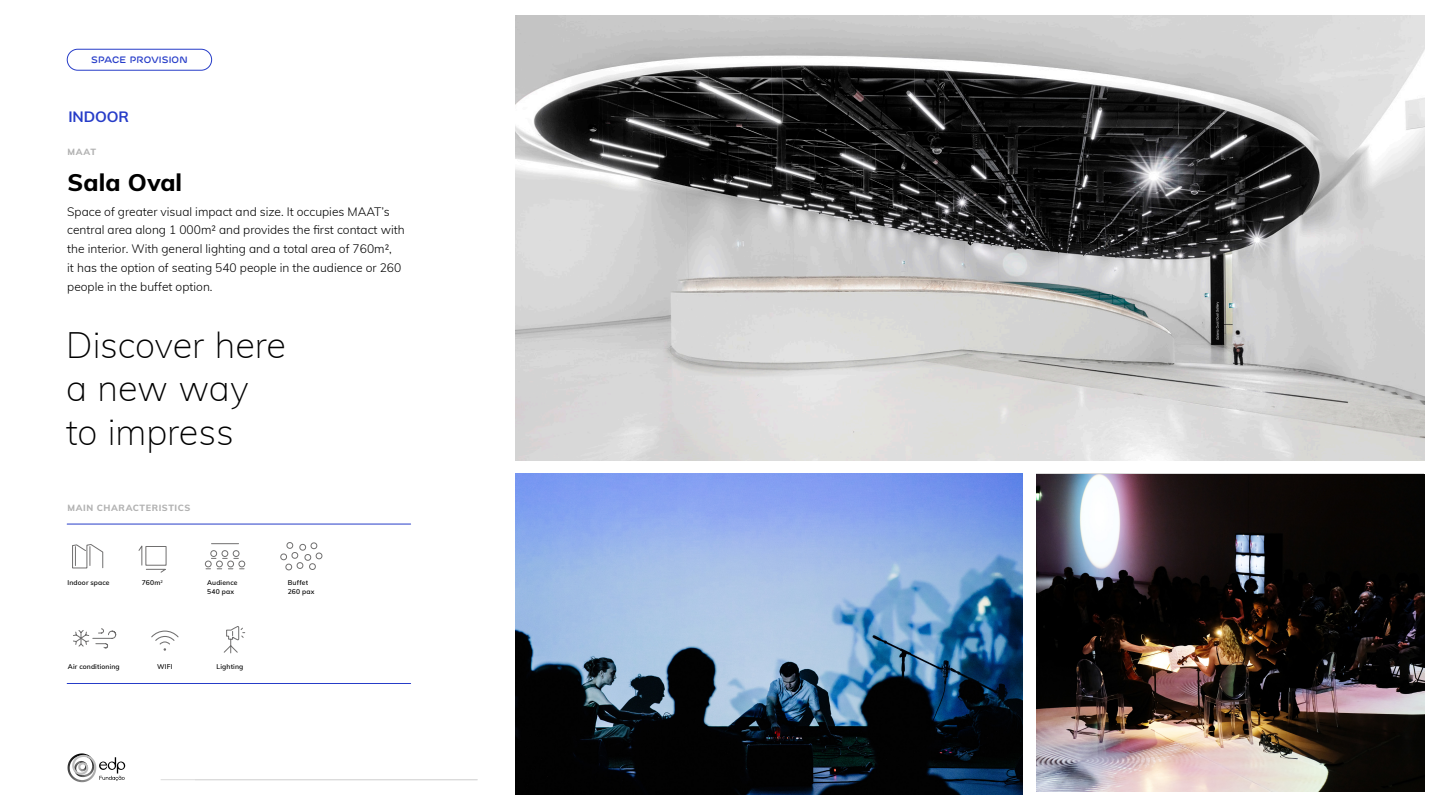
<style>
.page{position:relative;width:1440px;height:810px;background:#fff}
.page>*{position:absolute;margin:0;border:0;box-sizing:border-box;transform-origin:0 0}
.Titulo_Niv3{font:200 36px/43.5px "Muli";letter-spacing:-.005em;color:#000}
.Titulo_Niv2{font:800 24px "Muli";letter-spacing:.005em;color:#000}
.t1{font:700 15px "Muli";letter-spacing:-.005em;color:#263cc8}
.Texto{font:300 12px/18.8px "Muli";color:#000}
.t2{font:500 9.3px "EDP Preon";letter-spacing:.015em;color:#263cc8}
.Titulo_Niv4{font:800 9px "Muli";letter-spacing:.065em;color:#b2b2b2}
.Características{font:600 6.75px/8.2px "Muli";letter-spacing:.02em;color:#000}
.Título{font:600 6.75px "Muli";letter-spacing:.02em;color:#000}
</style>
<div class="page">
<hr style="left:67px;top:524px;width:343px;height:1px;background:#263cc8">
<img style="left:515px;top:16px;width:908px;height:444px">
<svg style="left:138px;top:545px;width:29px;height:28px"></svg>
<svg style="left:72px;top:544px;width:31px;height:25px"></svg>
<svg style="left:205px;top:543px;width:40px;height:27px"></svg>
<hr style="left:67px;top:683px;width:343px;height:1px;background:#263cc8">
<svg style="left:280px;top:542px;width:43px;height:29px"></svg>
<svg style="left:73px;top:628px;width:43px;height:21px"></svg>
<svg style="left:223px;top:626px;width:22px;height:28px"></svg>
<svg style="left:151px;top:631px;width:28px;height:20px"></svg>
<img style="left:1036px;top:474px;width:387px;height:318px">
<div style="left:67px;top:49px;width:145px;height:22px;border:1px solid #263cc8;border-radius:10px"></div>
<hr style="left:161px;top:779px;width:316px;height:1px;background:#dadada">
<svg style="left:99px;top:757px;width:26px;height:24px"></svg>
<svg style="left:68px;top:753px;width:24px;height:29px"></svg>
<img style="left:515px;top:474px;width:507px;height:320px">
<p class="t2" style="left:91px;top:53px;width:98px">SPACE PROVISION</p>
<p class="t1" style="left:68px;top:106px;width:62px">INDOOR</p>
<p class="Titulo_Niv4" style="left:67px;top:146px;width:30px">MAAT</p>
<p class="Titulo_Niv2" style="left:67px;top:165px;width:116px">Sala Oval</p>
<p class="Texto" style="left:67px;top:201px;width:339px">Space of greater visual impact and size. It occupies MAAT’s central area along 1 000m2 and provides the first contact with the interior. With general lighting and a total area of 760m2,<br>it has the option of seating 540 people in the audience or 260 people in the buffet option.</p>
<p class="Titulo_Niv3" style="left:66px;top:321px;width:221px">Discover here a new way to impress</p>
<p class="Titulo_Niv4" style="left:67px;top:502px;width:124px">MAIN CHARACTERISTICS</p>
<p class="Características" style="left:67px;top:578px;width:44px">Indoor space</p>
<p class="Características" style="left:142px;top:578px;width:23px">760m<sup>2</sup></p>
<p class="Características" style="left:207px;top:578px;width:32px">Audience</p>
<p class="Características" style="left:207px;top:587px;width:28px">540 pax</p>
<p class="Características" style="left:68px;top:662px;width:53px">Air conditioning</p>
<p class="Características" style="left:157px;top:662px;width:17px">WIFI</p>
<p class="Título" style="left:216px;top:661px;width:28px">Lighting</p>
<p class="Características" style="left:288px;top:578px;width:28px">Buffet<br>260 pax</p>
</div>
